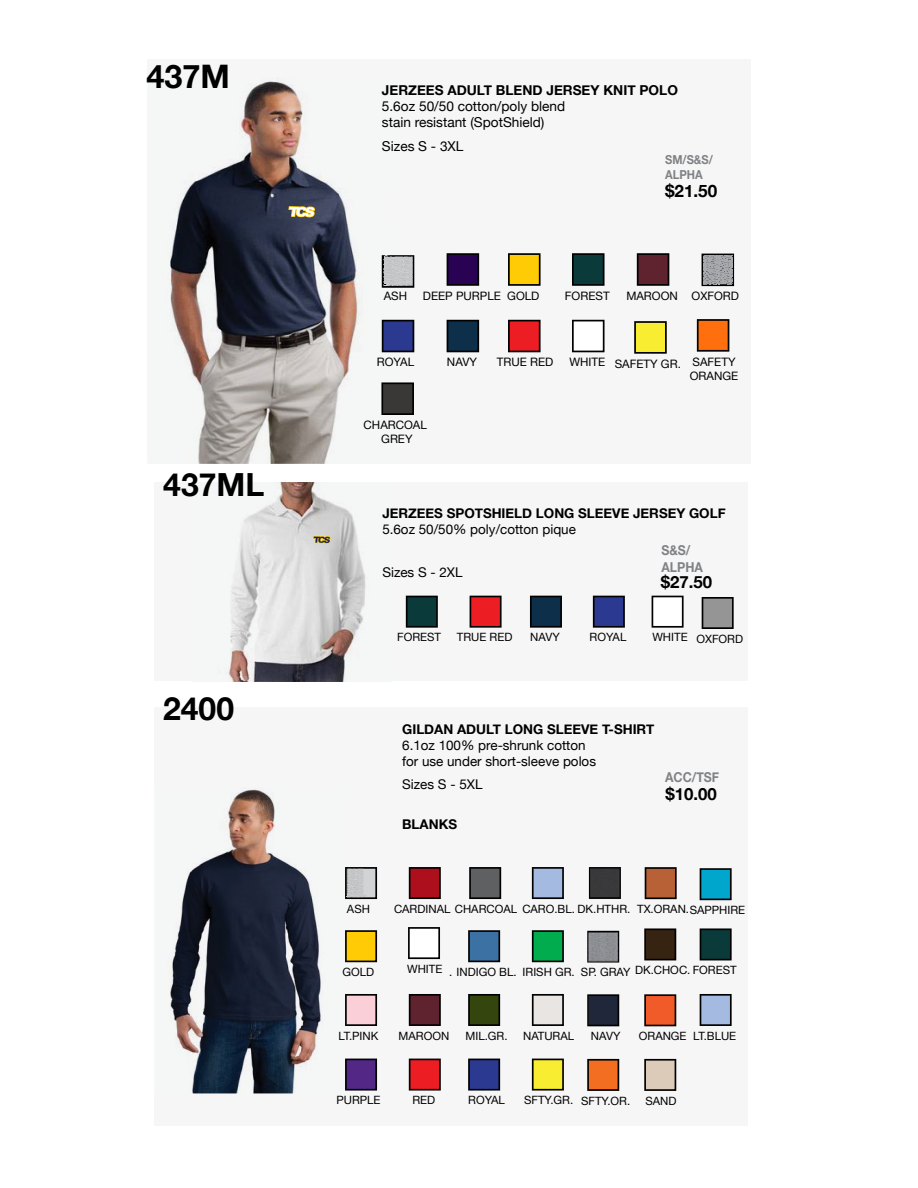
<style>
.page{position:relative;width:918px;height:1188px;background:#fff}
.page>*{position:absolute;margin:0;border:0;box-sizing:border-box;transform-origin:0 0}
.t1{font:700 32.4px "Helvetica Neue";color:#000}
.t2{font:700 31.8px "Helvetica Neue";color:#000}
.t3{font:700 17.1px "Helvetica Neue";color:#000}
.t4{font:700 16.8px "Helvetica Neue";color:#000}
.t5{font:13.65px/16.4px "Helvetica Neue";color:#000}
.t6{font:700 13.65px "Helvetica Neue";color:#000}
.t7{font:700 13.65px/16.4px "Helvetica Neue";color:#808285;scale:.91 1}
.t8{font:13.35px/16px "Helvetica Neue";color:#000}
.t9{font:700 13.35px "Helvetica Neue";color:#000}
.t10{font:700 12.3px/14.9px "Helvetica Neue";color:#808285;scale:.91 1}
.t11{font:11.55px/14px "Helvetica Neue";color:#000;text-align:center}
.t12{font:11.4px "Helvetica Neue";color:#000}
</style>
<div class="page">
<div style="left:147px;top:60px;width:604px;height:404px;background:#f6f6f6"></div>
<img style="left:170px;top:81px;width:231px;height:383px">
<svg style="left:702px;top:254px;width:32px;height:32px"></svg>
<svg style="left:288px;top:206px;width:27px;height:11px"></svg>
<svg style="left:447px;top:253px;width:32px;height:33px"></svg>
<svg style="left:508px;top:253px;width:33px;height:33px"></svg>
<svg style="left:572px;top:253px;width:33px;height:33px"></svg>
<svg style="left:637px;top:253px;width:32px;height:33px"></svg>
<svg style="left:382px;top:320px;width:32px;height:32px"></svg>
<svg style="left:447px;top:320px;width:32px;height:32px"></svg>
<svg style="left:508px;top:320px;width:33px;height:32px"></svg>
<svg style="left:572px;top:320px;width:33px;height:32px"></svg>
<svg style="left:634px;top:321px;width:33px;height:33px"></svg>
<svg style="left:381px;top:382px;width:33px;height:33px"></svg>
<svg style="left:697px;top:319px;width:32px;height:33px"></svg>
<svg style="left:382px;top:255px;width:32px;height:33px"></svg>
<img style="left:387px;top:257px;width:26px;height:7px">
<div style="left:155px;top:483px;width:593px;height:198px;background:#f6f6f6"></div>
<img style="left:228px;top:483px;width:138px;height:199px">
<svg style="left:313px;top:536px;width:17px;height:7px"></svg>
<div style="left:155px;top:707px;width:593px;height:419px;background:#f6f6f6"></div>
<img style="left:170px;top:789px;width:178px;height:304px">
<svg style="left:406px;top:596px;width:32px;height:32px"></svg>
<svg style="left:470px;top:596px;width:32px;height:32px"></svg>
<svg style="left:530px;top:596px;width:32px;height:32px"></svg>
<svg style="left:593px;top:596px;width:32px;height:32px"></svg>
<svg style="left:652px;top:596px;width:32px;height:32px"></svg>
<svg style="left:702px;top:597px;width:32px;height:32px"></svg>
<svg style="left:345px;top:930px;width:32px;height:32px"></svg>
<svg style="left:409px;top:867px;width:32px;height:32px"></svg>
<svg style="left:468px;top:930px;width:32px;height:32px"></svg>
<svg style="left:532px;top:867px;width:32px;height:32px"></svg>
<svg style="left:532px;top:930px;width:32px;height:32px"></svg>
<svg style="left:644px;top:928px;width:32px;height:32px"></svg>
<svg style="left:408px;top:927px;width:32px;height:32px"></svg>
<svg style="left:700px;top:994px;width:32px;height:32px"></svg>
<svg style="left:700px;top:928px;width:32px;height:32px"></svg>
<svg style="left:700px;top:868px;width:32px;height:32px"></svg>
<svg style="left:469px;top:867px;width:32px;height:32px"></svg>
<svg style="left:345px;top:867px;width:32px;height:32px"></svg>
<svg style="left:345px;top:994px;width:32px;height:32px"></svg>
<svg style="left:409px;top:994px;width:32px;height:32px"></svg>
<svg style="left:468px;top:994px;width:32px;height:32px"></svg>
<svg style="left:532px;top:994px;width:32px;height:32px"></svg>
<svg style="left:587px;top:994px;width:32px;height:32px"></svg>
<svg style="left:644px;top:994px;width:32px;height:32px"></svg>
<svg style="left:345px;top:1059px;width:32px;height:32px"></svg>
<svg style="left:409px;top:1059px;width:32px;height:32px"></svg>
<svg style="left:468px;top:1059px;width:32px;height:32px"></svg>
<svg style="left:532px;top:1059px;width:32px;height:32px"></svg>
<svg style="left:587px;top:1059px;width:32px;height:32px"></svg>
<svg style="left:644px;top:1059px;width:32px;height:32px"></svg>
<svg style="left:645px;top:867px;width:32px;height:32px"></svg>
<img style="left:587px;top:867px;width:34px;height:96px">
<img style="left:347px;top:869px;width:16px;height:9px">
<h1 class="t1" style="left:147px;top:51px;width:85px">437M</h1>
<h2 class="t2" style="left:163px;top:459px;width:102px">437ML</h2>
<h2 class="t2" style="left:163px;top:684px;width:72px">2400</h2>
<p class="t6" style="left:382px;top:79px;width:298px">JERZEES ADULT BLEND JERSEY KNIT POLO</p>
<p class="t5" style="left:382px;top:99px;width:185px">5.6oz 50/50 cotton/poly blend stain resistant (SpotShield)</p>
<p class="t5" style="left:382px;top:139px;width:83px">Sizes S - 3XL</p>
<h3 class="t3" style="left:665px;top:177px;width:54px">$21.50</h3>
<p class="t10" style="left:665px;top:152px;width:54px">SM/S&amp;S/<br>ALPHA</p>
<p class="t11" style="left:384px;top:289px;width:25px">ASH</p>
<p class="t11" style="left:423px;top:289px;width:118px">DEEP PURPLE GOLD</p>
<p class="t11" style="left:565px;top:289px;width:46px">FOREST</p>
<p class="t11" style="left:626px;top:289px;width:114px">MAROON OXFORD</p>
<p class="t11" style="left:377px;top:356px;width:39px">ROYAL</p>
<p class="t11" style="left:447px;top:356px;width:31px">NAVY</p>
<p class="t11" style="left:497px;top:356px;width:58px">TRUE RED</p>
<p class="t11" style="left:569px;top:357px;width:113px">WHITE SAFETY GR.</p>
<p class="t11" style="left:690px;top:355px;width:50px;text-align:left">SAFETY<br>ORANGE</p>
<p class="t11" style="left:364px;top:419px;width:65px">CHARCOAL<br>GREY</p>
<p class="t9" style="left:382px;top:503px;width:345px">JERZEES SPOTSHIELD LONG SLEEVE JERSEY GOLF</p>
<p class="t8" style="left:382px;top:522px;width:195px">5.6oz 50/50% poly/cotton pique</p>
<p class="t8" style="left:382px;top:565px;width:82px">Sizes S - 2XL</p>
<h3 class="t4" style="left:661px;top:569px;width:53px">$27.50</h3>
<p class="t7" style="left:661px;top:543px;width:47px">S&amp;S/<br>ALPHA</p>
<p class="t12" style="left:397px;top:629px;width:45px">FOREST</p>
<p class="t12" style="left:457px;top:629px;width:57px">TRUE RED</p>
<p class="t12" style="left:530px;top:629px;width:31px">NAVY</p>
<p class="t12" style="left:590px;top:629px;width:38px">ROYAL</p>
<p class="t12" style="left:652px;top:630px;width:92px">WHITE OXFORD</p>
<p class="t9" style="left:402px;top:718px;width:254px">GILDAN ADULT LONG SLEEVE T-SHIRT</p>
<p class="t8" style="left:402px;top:738px;width:195px">6.1oz 100% pre-shrunk cotton for use under short-sleeve polos</p>
<p class="t8" style="left:402px;top:777px;width:82px">Sizes S - 5XL</p>
<p class="t9" style="left:402px;top:814px;width:56px">BLANKS</p>
<p class="t7" style="left:665px;top:769px;width:61px">ACC/TSF</p>
<h3 class="t4" style="left:666px;top:781px;width:53px">$10.00</h3>
<p class="t12" style="left:347px;top:901px;width:25px">ASH</p>
<p class="t12" style="left:343px;top:964px;width:33px">GOLD</p>
<p class="t12" style="left:394px;top:901px;width:125px">CARDINAL CHARCOAL</p>
<p class="t12" style="left:522px;top:901px;width:110px">CARO.BL. DK.HTHR.</p>
<p class="t12" style="left:637px;top:901px;width:110px">TX.ORAN.SAPPHIRE</p>
<p class="t12" style="left:407px;top:961px;width:37px">WHITE</p>
<p class="t12" style="left:581px;top:962px;width:157px">SP. GRAY DK.CHOC. FOREST</p>
<p class="t12" style="left:449px;top:964px;width:69px">. INDIGO BL.</p>
<p class="t12" style="left:523px;top:964px;width:54px">IRISH GR.</p>
<p class="t12" style="left:339px;top:1027px;width:41px">LT.PINK</p>
<p class="t12" style="left:399px;top:1027px;width:52px">MAROON</p>
<p class="t12" style="left:466px;top:1027px;width:44px">MIL.GR.</p>
<p class="t12" style="left:523px;top:1027px;width:52px">NATURAL</p>
<p class="t12" style="left:591px;top:1028px;width:31px">NAVY</p>
<p class="t12" style="left:639px;top:1028px;width:49px">ORANGE</p>
<p class="t12" style="left:693px;top:1027px;width:45px">LT.BLUE</p>
<p class="t12" style="left:336px;top:1092px;width:46px">PURPLE</p>
<p class="t12" style="left:412px;top:1092px;width:24px">RED</p>
<p class="t12" style="left:468px;top:1092px;width:38px">ROYAL</p>
<p class="t12" style="left:524px;top:1092px;width:108px">SFTY.GR. SFTY.OR.</p>
<p class="t12" style="left:646px;top:1092px;width:33px">SAND</p>
</div>
